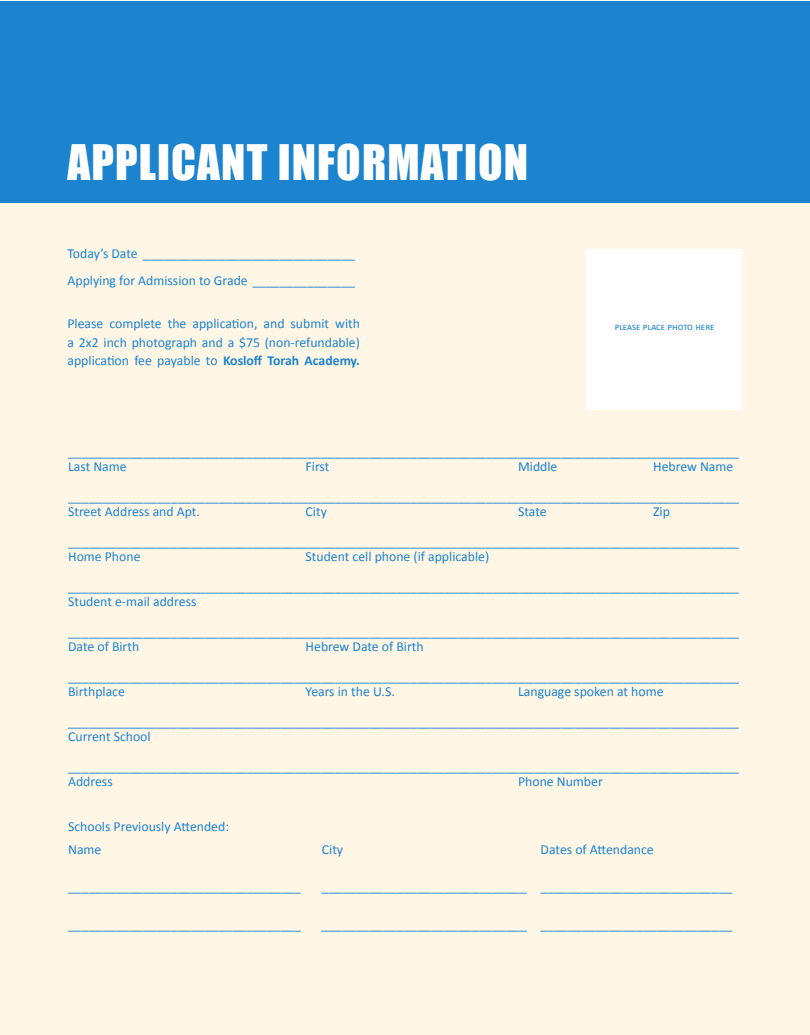
<style>
.page{position:relative;width:810px;height:1035px;background:#fff}
.page>*{position:absolute;margin:0;border:0;box-sizing:border-box;transform-origin:0 0}
.t1{font:45px "Impact";letter-spacing:.025em;color:#fff}
.t2{font:13.75px/18.8px "Calibri";color:#1c83cf;text-align:justify}
.t3{font:10px "Calibri";color:#1c83cf}
.s1{font-weight:700}
</style>
<div class="page">
<div style="left:788px;top:32px;width:22px;height:1002px;background:#fff6e6"></div>
<div style="left:1px;top:72px;width:808px;height:962px;background:#fff6e6"></div>
<div style="left:1px;top:1px;width:809px;height:201px;background:#1c83cf"></div>
<div style="left:586px;top:249px;width:157px;height:161px;background:#fff"></div>
<p class="t1" style="left:68px;top:127px;width:462px">APPLICANT INFORMATION</p>
<p class="t2" style="left:68px;top:244px;width:289px">Today’s Date _______________________________</p>
<p class="t2" style="left:68px;top:271px;width:289px">Applying for Admission to Grade _______________</p>
<p class="t2" style="left:68px;top:314px;width:294px">Please complete the application, and submit with a 2x2 inch photograph and a $75 (non-refundable) application fee payable to <span class="s1">Kosloff Torah Academy.</span></p>
<p class="t3" style="left:615px;top:320px;width:101px">please place photo here</p>
<p class="t2" style="left:68px;top:442px;width:673px">__________________________________________________________________________________________________</p>
<p class="t2" style="left:68px;top:457px;width:60px">Last Name</p>
<p class="t2" style="left:306px;top:457px;width:25px">First</p>
<p class="t2" style="left:518px;top:457px;width:41px">Middle</p>
<p class="t2" style="left:653px;top:457px;width:82px">Hebrew Name</p>
<p class="t2" style="left:68px;top:502px;width:133px">Street Address and Apt.</p>
<p class="t2" style="left:306px;top:502px;width:23px">City</p>
<p class="t2" style="left:518px;top:502px;width:30px">State</p>
<p class="t2" style="left:653px;top:502px;width:18px">Zip</p>
<p class="t2" style="left:68px;top:547px;width:74px">Home Phone</p>
<p class="t2" style="left:306px;top:547px;width:185px">Student cell phone (if applicable)</p>
<p class="t2" style="left:68px;top:592px;width:130px">Student e-mail address</p>
<p class="t2" style="left:68px;top:637px;width:73px">Date of Birth</p>
<p class="t2" style="left:306px;top:637px;width:120px">Hebrew Date of Birth</p>
<p class="t2" style="left:68px;top:682px;width:58px">Birthplace</p>
<p class="t2" style="left:306px;top:682px;width:91px">Years in the U.S.</p>
<p class="t2" style="left:518px;top:682px;width:147px">Language spoken at home</p>
<p class="t2" style="left:68px;top:727px;width:84px">Current School</p>
<p class="t2" style="left:68px;top:772px;width:46px">Address</p>
<p class="t2" style="left:518px;top:772px;width:86px">Phone Number</p>
<p class="t2" style="left:68px;top:817px;width:162px">Schools Previously Attended:</p>
<p class="t2" style="left:68px;top:840px;width:35px">Name</p>
<p class="t2" style="left:322px;top:840px;width:23px">City</p>
<p class="t2" style="left:541px;top:840px;width:115px">Dates of Attendance</p>
<p class="t2" style="left:68px;top:877px;width:234px">__________________________________</p>
<p class="t2" style="left:322px;top:877px;width:412px">______________________________ ____________________________</p>
<p class="t2" style="left:68px;top:915px;width:234px">__________________________________</p>
<p class="t2" style="left:322px;top:915px;width:412px">______________________________ ____________________________</p>
<p class="t2" style="left:68px;top:487px;width:673px">__________________________________________________________________________________________________</p>
<p class="t2" style="left:68px;top:532px;width:673px">__________________________________________________________________________________________________</p>
<p class="t2" style="left:68px;top:577px;width:673px">__________________________________________________________________________________________________</p>
<p class="t2" style="left:68px;top:622px;width:673px">__________________________________________________________________________________________________</p>
<p class="t2" style="left:68px;top:667px;width:673px">__________________________________________________________________________________________________</p>
<p class="t2" style="left:68px;top:712px;width:673px">__________________________________________________________________________________________________</p>
<p class="t2" style="left:68px;top:757px;width:673px">__________________________________________________________________________________________________</p>
</div>
